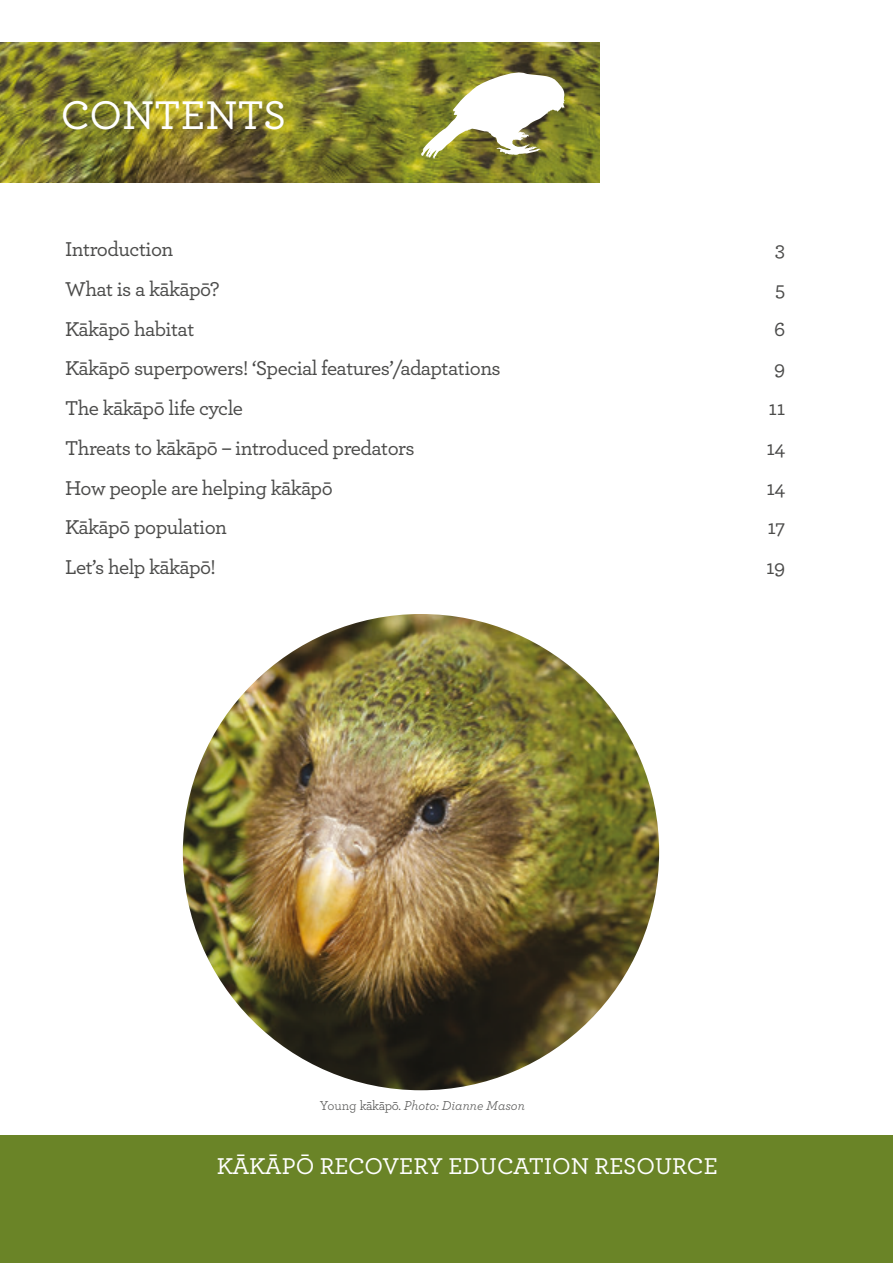
<style>
.page{position:relative;width:893px;height:1263px;background:#fff}
.page>*{position:absolute;margin:0;border:0;box-sizing:border-box;transform-origin:0 0}
.Banner{font:500 42px "Archer";color:#fff}
.t1{font:500 24px "Archer";color:#fff}
.TOC_Heading_3{font:500 21px "Archer";letter-spacing:-.025em;color:#4b4b4a}
.BODY_TEXT{font:italic 13.5px "Archer";color:#575756}
.s1{font-style:normal}
.s2{font-style:normal;color:#4b4b4a}
</style>
<div class="page">
<div style="left:0;top:1135px;width:893px;height:128px;background:#6a8427"></div>
<img style="left:0;top:43px;width:600px;height:140px">
<svg style="left:421px;top:71px;width:144px;height:88px"></svg>
<img style="left:183px;top:614px;width:476px;height:476px;border-radius:238px">
<p class="Banner" style="left:61px;top:84px;width:227px">CONTENTS</p>
<p class="TOC_Heading_3" style="left:65px;top:234px;width:110px">Introduction</p>
<p class="TOC_Heading_3" style="left:775px;top:234px;width:12px">3</p>
<p class="TOC_Heading_3" style="left:65px;top:274px;width:156px">What is a kākāpō?</p>
<p class="TOC_Heading_3" style="left:775px;top:274px;width:12px">5</p>
<p class="TOC_Heading_3" style="left:65px;top:313px;width:131px">Kākāpō habitat</p>
<p class="TOC_Heading_3" style="left:774px;top:313px;width:13px">6</p>
<p class="TOC_Heading_3" style="left:65px;top:353px;width:437px">Kākāpō superpowers! ‘Special features’/adaptations</p>
<p class="TOC_Heading_3" style="left:774px;top:353px;width:13px">9</p>
<p class="TOC_Heading_3" style="left:65px;top:393px;width:179px">The kākāpō life cycle</p>
<p class="TOC_Heading_3" style="left:769px;top:393px;width:18px">11</p>
<p class="TOC_Heading_3" style="left:65px;top:433px;width:351px">Threats to kākāpō – introduced predators</p>
<p class="TOC_Heading_3" style="left:766px;top:433px;width:20px">14</p>
<p class="TOC_Heading_3" style="left:65px;top:472px;width:269px">How people are helping kākāpō</p>
<p class="TOC_Heading_3" style="left:766px;top:472px;width:20px">14</p>
<p class="TOC_Heading_3" style="left:65px;top:512px;width:163px">Kākāpō population</p>
<p class="TOC_Heading_3" style="left:767px;top:512px;width:19px">17</p>
<p class="TOC_Heading_3" style="left:65px;top:552px;width:152px">Let’s help kākāpō!</p>
<p class="TOC_Heading_3" style="left:766px;top:552px;width:21px">19</p>
<p class="BODY_TEXT" style="left:320px;top:1095px;width:207px"><span class="s1">Young</span> <span class="s2">kākāpō</span><span class="s1">.</span> Photo: Dianne Mason</p>
<p class="t1" style="left:217px;top:1148px;width:502px">KĀKĀPŌ RECOVERY EDUCATION RESOURCE</p>
</div>
